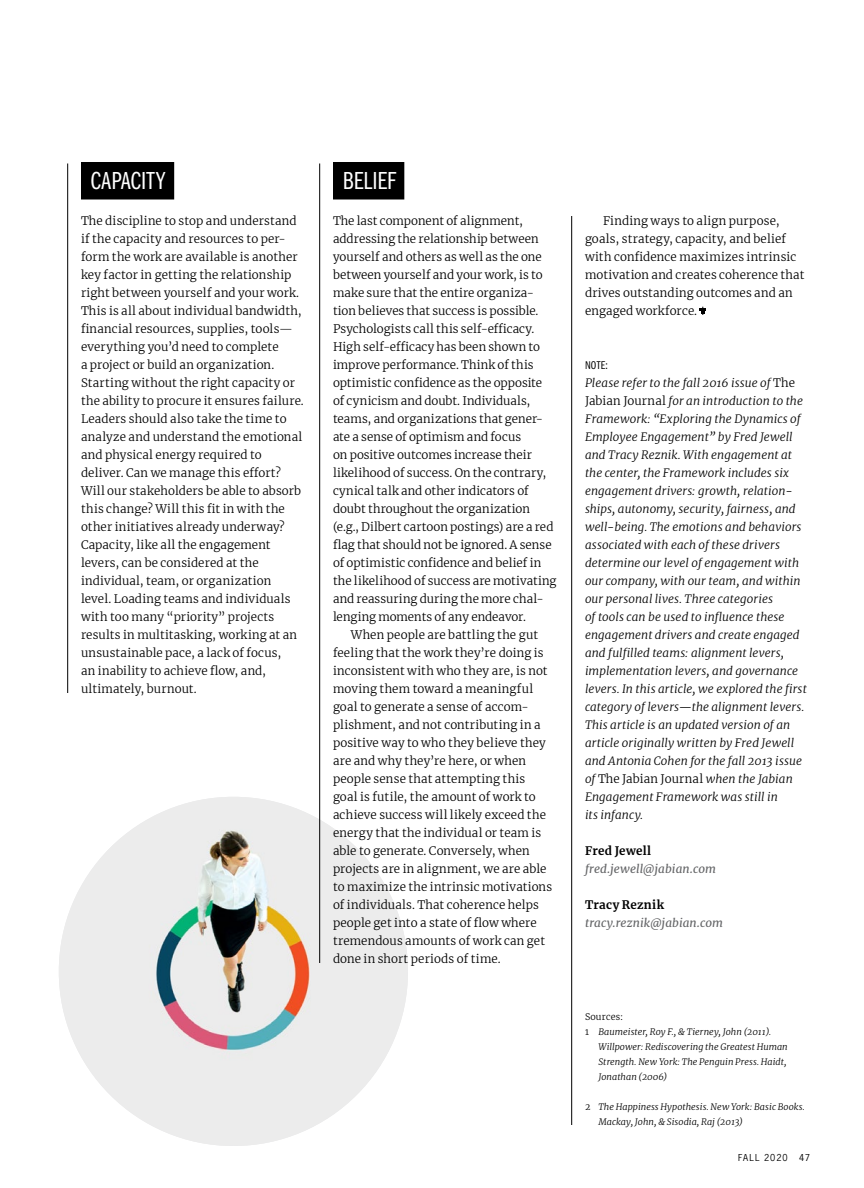
<style>
.page{position:relative;width:864px;height:1188px;background:#fff}
.page>*{position:absolute;margin:0;border:0;box-sizing:border-box;transform-origin:0 0}
.t1{font:25.5px "ITC Franklin Gothic Std Bk Cp";letter-spacing:.005em;color:#fff}
.t2{font:300 11.7px/18px "Merriweather";letter-spacing:.01em;color:#000}
.t3{font:italic 300 11.7px/18px "Merriweather";letter-spacing:.005em;color:#000}
.t4{font:italic 11.7px "Merriweather";letter-spacing:.01em;color:#636466}
.t5{font:700 11.7px "Merriweather";letter-spacing:.03em;color:#000}
.t6{font:11.7px "ITC Franklin Gothic Std Bk Cp";color:#000}
.t7{font:italic 300 9px/15px "Merriweather";letter-spacing:.005em;color:#000}
.t8{font:9px "News Gothic Std";letter-spacing:.115em;color:#000}
.t9{font:300 9px "Merriweather";letter-spacing:.02em;color:#000}
.s1{font-style:normal}
</style>
<div class="page">
<img style="left:59px;top:797px;width:349px;height:349px;border-radius:175px">
<div style="left:81px;top:162px;width:93px;height:38px;background:#000"></div>
<div style="left:333px;top:162px;width:71px;height:38px;background:#000"></div>
<svg style="left:700px;top:307px;width:6px;height:8px"></svg>
<hr style="left:571px;top:216px;width:1px;height:909px;background:#000">
<hr style="left:319px;top:164px;width:1px;height:799px;background:#000">
<hr style="left:67px;top:164px;width:1px;height:529px;background:#000">
<h1 class="t1" style="left:91px;top:167px;width:76px">CAPACITY</h1>
<p class="t2" style="left:81px;top:211px;width:224px">The discipline to stop and understand if the capacity and resources to per&shy;form the work are available is another key factor in getting the relationship right between yourself and your work.<br>This is all about individual bandwidth, financial resources, supplies, tools— everything you’d need to complete<br>a project or build an organization.<br>Starting without the right capacity or the ability to procure it ensures failure.<br>Leaders should also take the time to analyze and understand the emotional and physical energy required to deliver. Can we manage this effort?<br>Will our stakeholders be able to absorb this change? Will this fit in with the other initiatives already underway?<br>Capacity, like all the engagement levers, can be considered at the individual, team, or organization level. Loading teams and individuals with too many “priority” projects results in multitasking, working at an unsustainable pace, a lack of focus,<br>an inability to achieve flow, and, ultimately, burnout.</p>
<h1 class="t1" style="left:343px;top:167px;width:55px">BELIEF</h1>
<p class="t2" style="left:333px;top:211px;width:192px">The last component of alignment,</p>
<p class="t2" style="left:333px;top:229px;width:207px">addressing the relationship between</p>
<p class="t2" style="left:333px;top:247px;width:210px">yourself and others as well as the one</p>
<p class="t2" style="left:333px;top:265px;width:211px">between yourself and your work, is to</p>
<p class="t2" style="left:333px;top:283px;width:203px">make sure that the entire organiza-</p>
<p class="t2" style="left:333px;top:301px;width:207px">tion believes that success is possible.</p>
<p class="t2" style="left:333px;top:319px;width:203px">Psychologists call this self-efficacy.</p>
<p class="t2" style="left:333px;top:337px;width:209px">High self-efficacy has been shown to</p>
<p class="t2" style="left:333px;top:355px;width:202px">improve performance. Think of this</p>
<p class="t2" style="left:333px;top:373px;width:211px">optimistic confidence as the opposite</p>
<p class="t2" style="left:333px;top:391px;width:199px">of cynicism and doubt. Individuals,</p>
<p class="t2" style="left:333px;top:409px;width:212px">teams, and organizations that gener-</p>
<p class="t2" style="left:333px;top:427px;width:190px">ate a sense of optimism and focus</p>
<p class="t2" style="left:333px;top:445px;width:200px">on positive outcomes increase their</p>
<p class="t2" style="left:333px;top:463px;width:215px">likelihood of success. On the contrary,</p>
<p class="t2" style="left:333px;top:481px;width:197px">cynical talk and other indicators of</p>
<p class="t2" style="left:333px;top:499px;width:198px">doubt throughout the organization</p>
<p class="t2" style="left:333px;top:517px;width:222px">(e.g., Dilbert cartoon postings) are a red</p>
<p class="t2" style="left:333px;top:535px;width:220px">flag that should not be ignored. A sense</p>
<p class="t2" style="left:333px;top:553px;width:210px">of optimistic confidence and belief in</p>
<p class="t2" style="left:333px;top:571px;width:225px">the likelihood of success are motivating</p>
<p class="t2" style="left:333px;top:589px;width:212px">and reassuring during the more chal-</p>
<p class="t2" style="left:333px;top:607px;width:194px">lenging moments of any endeavor.</p>
<p class="t2" style="left:351px;top:625px;width:189px">When people are battling the gut</p>
<p class="t2" style="left:333px;top:643px;width:212px">feeling that the work they’re doing is</p>
<p class="t2" style="left:333px;top:661px;width:216px">inconsistent with who they are, is not</p>
<p class="t2" style="left:333px;top:679px;width:202px">moving them toward a meaningful</p>
<p class="t2" style="left:333px;top:697px;width:197px">goal to generate a sense of accom-</p>
<p class="t2" style="left:333px;top:715px;width:209px">plishment, and not contributing in a</p>
<p class="t2" style="left:333px;top:733px;width:214px">positive way to who they believe they</p>
<p class="t2" style="left:333px;top:751px;width:195px">are and why they’re here, or when</p>
<p class="t2" style="left:333px;top:769px;width:194px">people sense that attempting this</p>
<p class="t2" style="left:333px;top:787px;width:204px">goal is futile, the amount of work to</p>
<p class="t2" style="left:333px;top:805px;width:214px">achieve success will likely exceed the</p>
<p class="t2" style="left:333px;top:823px;width:210px">energy that the individual or team is</p>
<p class="t2" style="left:333px;top:841px;width:198px">able to generate. Conversely, when</p>
<p class="t2" style="left:333px;top:859px;width:215px">projects are in alignment, we are able</p>
<p class="t2" style="left:333px;top:877px;width:221px">to maximize the intrinsic motivations</p>
<p class="t2" style="left:333px;top:895px;width:207px">of individuals. That coherence helps</p>
<p class="t2" style="left:333px;top:913px;width:205px">people get into a state of flow where</p>
<p class="t2" style="left:333px;top:931px;width:214px">tremendous amounts of work can get</p>
<p class="t2" style="left:333px;top:949px;width:169px">done in short periods of time.</p>
<p class="t2" style="left:585px;top:211px;width:221px;text-indent:18px">Finding ways to align purpose, goals, strategy, capacity, and belief with confidence maximizes intrinsic motivation and creates coherence that drives outstanding outcomes and an engaged workforce.</p>
<p class="t6" style="left:585px;top:359px;width:24px">NOTE:</p>
<p class="t3" style="left:585px;top:373px;width:223px">Please refer to the fall 2016 issue of <span class="s1">The Jabian Journal</span> for an introduction to the Framework: “Exploring the Dynamics of Employee Engagement” by Fred Jewell and Tracy Reznik. With engagement at the center, the Framework includes six engagement drivers: growth, relation&shy;ships, autonomy, security, fairness, and well-being. The emotions and behaviors associated with each of these drivers determine our level of engagement with our company, with our team, and within our personal lives. Three categories<br>of tools can be used to influence these engagement drivers and create engaged and fulfilled teams: alignment levers, implementation levers, and governance levers. In this article, we explored the first category of levers—the alignment levers.<br>This article is an updated version of an article originally written by Fred Jewell and Antonia Cohen for the fall 2013 issue of <span class="s1">The Jabian Journal</span> when the Jabian Engagement Framework was still in<br>its infancy.</p>
<p class="t5" style="left:585px;top:843px;width:68px">Fred Jewell</p>
<p class="t4" style="left:585px;top:861px;width:133px">fred.jewell@jabian.com</p>
<p class="t5" style="left:585px;top:897px;width:80px">Tracy Reznik</p>
<p class="t4" style="left:585px;top:915px;width:140px">tracy.reznik@jabian.com</p>
<p class="t9" style="left:585px;top:1010px;width:40px">Sources:</p>
<p class="t7" style="left:585px;top:1024px;width:188px"><span class="s1">1</span> Baumeister, Roy F., &amp; Tierney, John (2011).</p>
<p class="t7" style="left:598px;top:1039px;width:191px">Willpower: Rediscovering the Greatest Human</p>
<p class="t7" style="left:598px;top:1054px;width:190px">Strength. New York: The Penguin Press. Haidt,</p>
<p class="t7" style="left:598px;top:1069px;width:70px">Jonathan (2006)</p>
<p class="t7" style="left:598px;top:1099px;width:208px;text-indent:-14px"><span class="s1">2</span> The Happiness Hypothesis. New York: Basic Books.<br>Mackay, John, &amp; Sisodia, Raj (2013)</p>
<p class="t8" style="left:738px;top:1152px;width:51px">FALL 2020</p>
<p class="t8" style="left:799px;top:1152px;width:12px">47</p>
</div>
